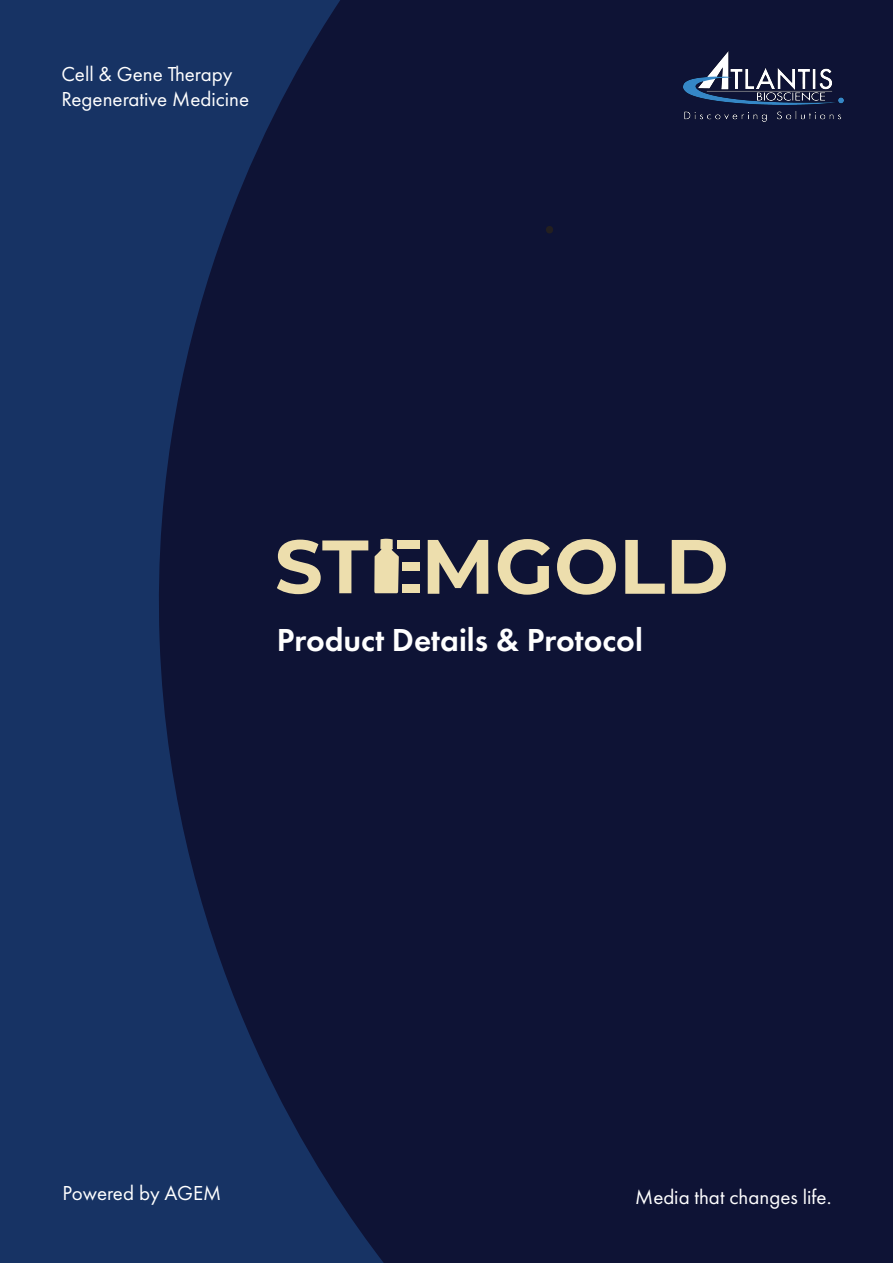
<style>
.page{position:relative;width:893px;height:1263px;background:#0e1335}
.page>*{position:absolute;margin:0;border:0;box-sizing:border-box;transform-origin:0 0}
.t1{font:700 76.95px "Montserrat";color:#eddead}
.t2{font:600 33px "Futura PT";color:#fff}
.t3{font:21px/25.2px "Futura PT";color:#fff}
.s1{font-size:75.3px}
</style>
<div class="page">
<svg style="left:0;top:0;width:384px;height:1263px;fill:#173364"></svg>
<svg style="left:374px;top:539px;width:25px;height:54px"></svg>
<div style="left:397px;top:540px;width:23px;height:8px;background:#eddead"></div>
<div style="left:402px;top:562px;width:18px;height:9px;background:#eddead"></div>
<div style="left:403px;top:584px;width:17px;height:9px;background:#eddead"></div>
<img style="left:683px;top:52px;width:160px;height:70px">
<svg style="left:546px;top:226px;width:7px;height:7px"></svg>
<p class="t3" style="left:61px;top:61px;width:189px">Cell &amp; Gene Therapy<br>Regenerative Medicine</p>
<h1 class="t1" style="left:275px;top:511px;width:456px"><span class="s1">ST</span> MGOLD</h1>
<h2 class="t2" style="left:277px;top:620px;width:368px">Product Details &amp; Protocol</h2>
<p class="t3" style="left:62px;top:1180px;width:160px">Powered by AGEM</p>
<p class="t3" style="left:635px;top:1185px;width:198px">Media that changes life.</p>
</div>
